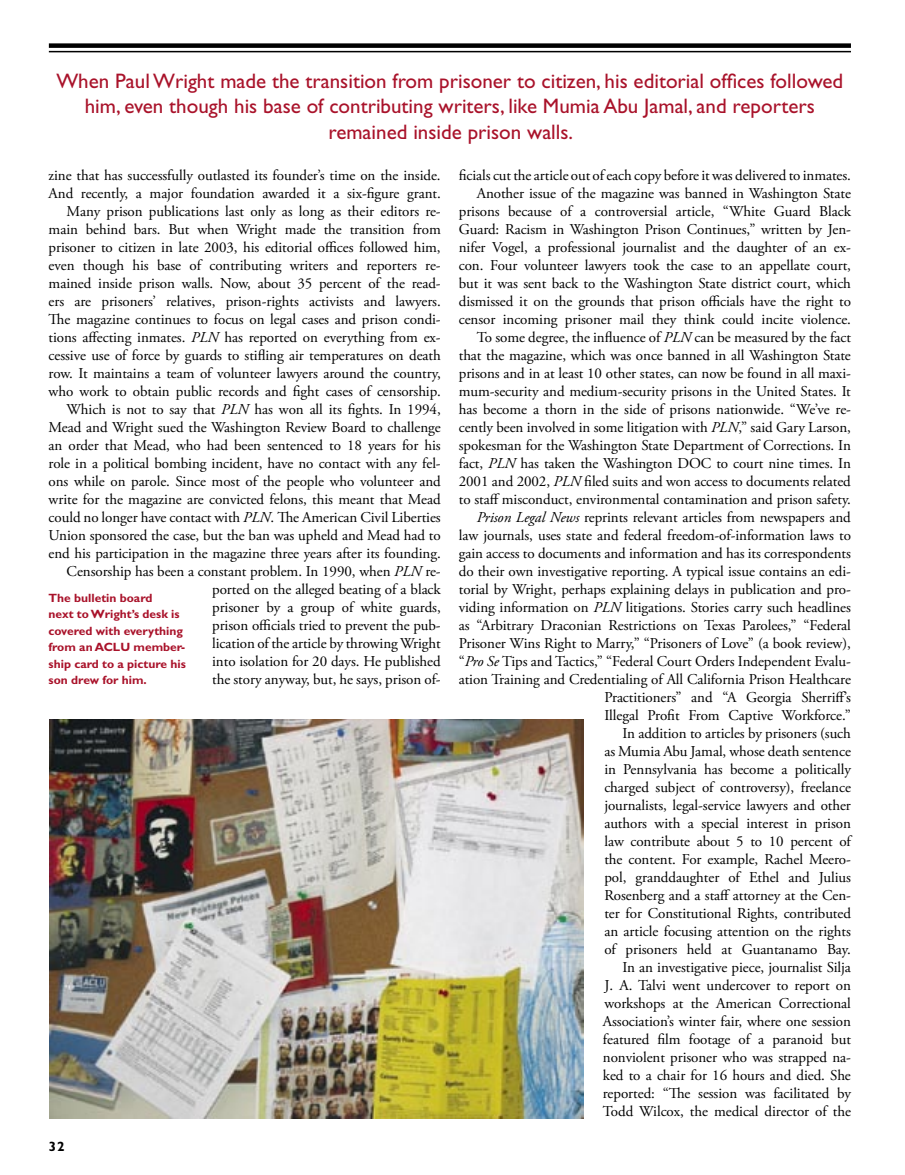
<style>
.page{position:relative;width:905px;height:1175px;background:#fff}
.page>*{position:absolute;margin:0;border:0;box-sizing:border-box;transform-origin:0 0}
.t1{font:21px/25.2px "Gill Sans Std";color:#a9122a;text-align:center}
.t2{font:15px/18px "Adobe Garamond Pro";letter-spacing:-.005em;color:#000;text-align:right}
.t3{font:700 13.5px "Gill Sans Std";color:#000}
.t4{font:700 12px/16.5px "Gill Sans Std";color:#a9122a}
.s1{font-style:italic}
</style>
<div class="page">
<div style="left:49px;top:43px;width:801px;height:5px;background:#000"></div>
<hr style="left:49px;top:51px;width:801px;height:1px;background:#000">
<img style="left:50px;top:720px;width:533px;height:398px">
<h1 class="t1" style="left:56px;top:69px;width:788px">When Paul Wright made the transition from prisoner to citizen, his editorial offices followed him, even though his base of contributing writers, like Mumia Abu Jamal, and reporters remained inside prison walls.</h1>
<p class="t2" style="left:49px;top:167px;width:394px">zine that has successfully outlasted its founder’s time on the inside.<br>And recently, a major foundation awarded it a six-figure grant.<br>Many prison publications last only as long as their editors re&shy;main behind bars. But when Wright made the transition from prisoner to citizen in late 2003, his editorial offices followed him, even though his base of contributing writers and reporters re&shy;mained inside prison walls. Now, about 35 percent of the read&shy;ers are prisoners’ relatives, prison-rights activists and lawyers.<br>The magazine continues to focus on legal cases and prison condi&shy;tions affecting inmates. <span class="s1">PLN</span> has reported on everything from ex&shy;cessive use of force by guards to stifling air temperatures on death row. It maintains a team of volunteer lawyers around the country, who work to obtain public records and fight cases of censorship.<br>Which is not to say that <span class="s1">PLN</span> has won all its fights. In 1994, Mead and Wright sued the Washington Review Board to challenge an order that Mead, who had been sentenced to 18 years for his role in a political bombing incident, have no contact with any fel&shy;ons while on parole. Since most of the people who volunteer and write for the magazine are convicted felons, this meant that Mead could no longer have contact with <span class="s1">PLN</span>. The American Civil Liberties Union sponsored the case, but the ban was upheld and Mead had to end his participation in the magazine three years after its founding.<br>Censorship has been a constant problem. In 1990, when <span class="s1">PLN</span> re&shy;ported on the alleged beating of a black<br>prisoner by a group of white guards,<br>prison officials tried to prevent the pub-<br>lication of the article by throwing Wright<br>into isolation for 20 days. He published<br>the story anyway, but, he says, prison of-</p>
<p class="t2" style="left:459px;top:167px;width:393px">ficials cut the article out of each copy before it was delivered to inmates.<br>Another issue of the magazine was banned in Washington State prisons because of a controversial article, “White Guard Black Guard: Racism in Washington Prison Continues,” written by Jen&shy;nifer Vogel, a professional journalist and the daughter of an ex&shy;con. Four volunteer lawyers took the case to an appellate court, but it was sent back to the Washington State district court, which dismissed it on the grounds that prison officials have the right to censor incoming prisoner mail they think could incite violence.<br>To some degree, the influence of <span class="s1">PLN</span> can be measured by the fact that the magazine, which was once banned in all Washington State prisons and in at least 10 other states, can now be found in all maxi&shy;mum-security and medium-security prisons in the United States. It has become a thorn in the side of prisons nationwide. “We’ve re&shy;cently been involved in some litigation with <span class="s1">PLN</span>,” said Gary Larson, spokesman for the Washington State Department of Corrections. In fact, <span class="s1">PLN</span> has taken the Washington DOC to court nine times. In 2001 and 2002, <span class="s1">PLN</span> filed suits and won access to documents related to staff misconduct, environmental contamination and prison safety.<br><span class="s1">Prison Legal News</span> reprints relevant articles from newspapers and law journals, uses state and federal freedom-of-information laws to gain access to documents and information and has its correspondents do their own investigative reporting. A typical issue contains an edi&shy;torial by Wright, perhaps explaining delays in publication and pro&shy;viding information on <span class="s1">PLN</span> litigations. Stories carry such headlines as “Arbitrary Draconian Restrictions on Texas Parolees,” “Federal Prisoner Wins Right to Marry,” “Prisoners of Love” (a book review), “<span class="s1">Pro Se</span> Tips and Tactics,” “Federal Court Orders Independent Evalu&shy;ation Training and Credentialing of All California Prison Healthcare Practitioners” and “A Georgia Sherriff’s<br>Illegal Profit From Captive Workforce.”<br>In addition to articles by prisoners (such<br>as Mumia Abu Jamal, whose death sentence<br>in Pennsylvania has become a politically<br>charged subject of controversy), freelance<br>journalists, legal-service lawyers and other<br>authors with a special interest in prison<br>law contribute about 5 to 10 percent of<br>the content. For example, Rachel Meero-<br>pol, granddaughter of Ethel and Julius<br>Rosenberg and a staff attorney at the Cen-<br>ter for Constitutional Rights, contributed<br>an article focusing attention on the rights<br>of prisoners held at Guantanamo Bay.<br>In an investigative piece, journalist Silja<br>J. A. Talvi went undercover to report on<br>workshops at the American Correctional<br>Association’s winter fair, where one session<br>featured film footage of a paranoid but<br>nonviolent prisoner who was strapped na-<br>ked to a chair for 16 hours and died. She<br>reported: “The session was facilitated by<br>Todd Wilcox, the medical director of the</p>
<p class="t3" style="left:49px;top:1138px;width:17px">32</p>
<p class="t4" style="left:49px;top:589px;width:139px">The bulletin board<br>next to Wright’s desk is covered with everything from an ACLU member&shy;ship card to a picture his son drew for him.</p>
</div>
